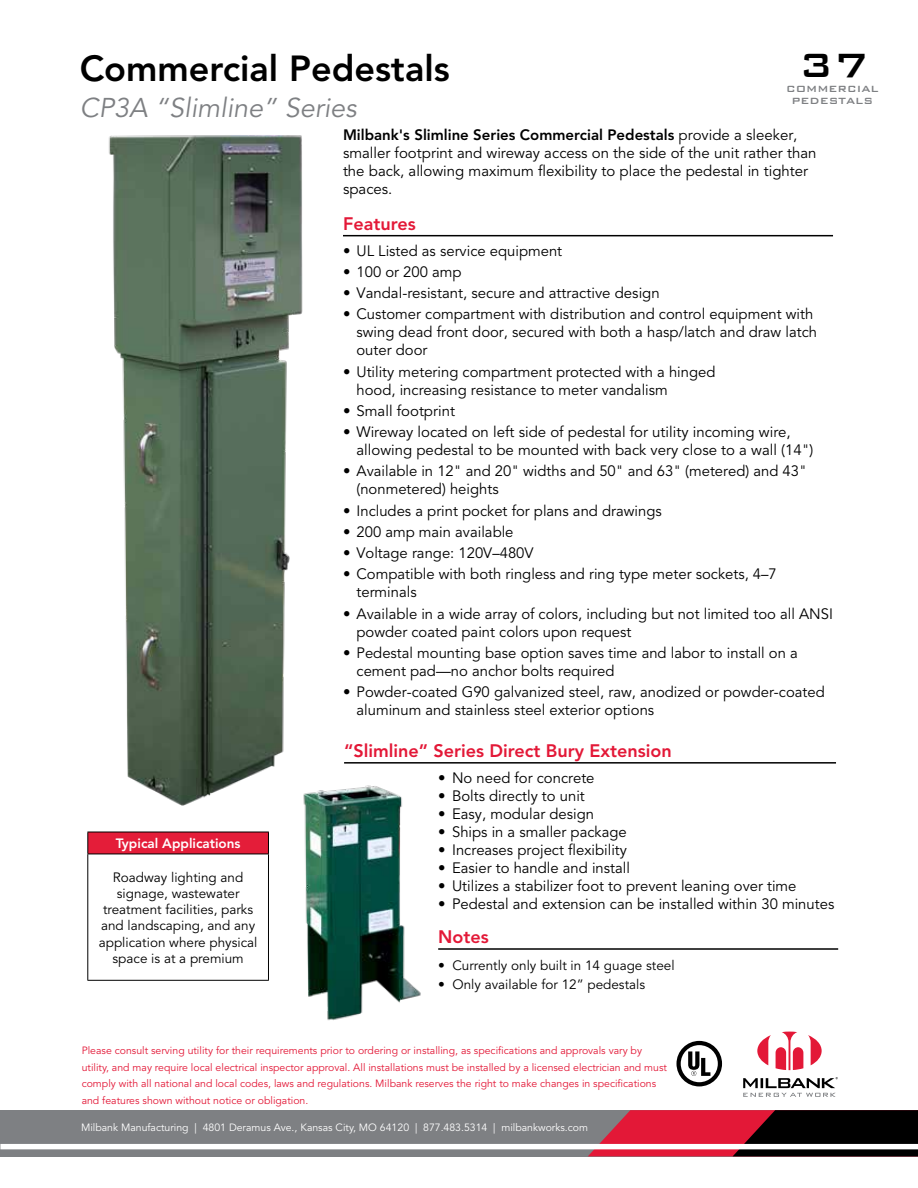
<style>
.page{position:relative;width:918px;height:1188px;background:#fff}
.page>*{position:absolute;margin:0;border:0;box-sizing:border-box;transform-origin:0 0}
.t1{font:700 45px "AG Bank Gothic Pln";color:#000}
.t2{font:800 36px "Avenir LT Std";color:#000}
.t3{font:italic 27px "Avenir LT Std";color:#7e8083}
.t4{font:800 18px "Avenir LT Std";color:#e31837}
.t5{font:15px/18px "Avenir LT Std";color:#000}
.t6{font:13.5px/16.2px "Avenir LT Std";color:#000;text-align:center}
.t7{font:800 13.5px "Avenir LT Std";color:#fff}
.t8{font:700 12px/12px "AG Bank Gothic Pln";color:#7e8083;text-align:center}
.t9{font:10.5px/16.5px "Avenir LT Std";color:#e31837}
.t10{font:10.5px "Avenir LT Std";color:#fff}
.s1{font-weight:800}
</style>
<div class="page">
<div style="left:0;top:1110px;width:918px;height:46px;background:#7e8083"></div>
<svg style="left:588px;top:1110px;width:330px;height:46px;background:#6d1422"></svg>
<div style="left:0;top:1144px;width:918px;height:6px;background:#fff"></div>
<svg style="left:676px;top:1041px;width:46px;height:45px"></svg>
<svg style="left:757px;top:1032px;width:65px;height:38px"></svg>
<svg style="left:743px;top:1077px;width:95px;height:20px"></svg>
<div style="left:88px;top:832px;width:180px;height:22px;background:#e41d39"></div>
<hr style="left:87px;top:832px;width:182px;height:1px;background:#000">
<svg style="left:87px;top:832px;width:1px;height:22px"></svg>
<hr style="left:87px;top:854px;width:182px;height:1px;background:#000">
<hr style="left:87px;top:854px;width:1px;height:126px;background:#000">
<hr style="left:87px;top:980px;width:182px;height:1px;background:#000">
<hr style="left:343px;top:235px;width:490px;height:1px;background:#000">
<img style="left:268px;top:785px;width:153px;height:236px">
<hr style="left:344px;top:762px;width:492px;height:2px;background:#000">
<hr style="left:438px;top:948px;width:400px;height:2px;background:#000">
<img style="left:108px;top:135px;width:209px;height:684px">
<h2 class="t2" style="left:80px;top:47px;width:372px">Commercial Pedestals</h2>
<h3 class="t3" style="left:80px;top:92px;width:279px">CP3A “Slimline” Series</h3>
<h1 class="t1" style="left:799px;top:43px;width:71px">37</h1>
<p class="t8" style="left:786px;top:83px;width:94px">COMMERCIAL<br>PEDESTALS</p>
<p class="t7" style="left:116px;top:835px;width:126px">Typical Applications</p>
<p class="t6" style="left:99px;top:869px;width:160px">Roadway lighting and signage, wastewater treatment facilities, parks and landscaping, and any application where physical space is at a premium</p>
<p class="t5" style="left:343px;top:127px;width:475px"><span class="s1">Milbank's Slimline Series Commercial Pedestals</span> provide a sleeker, smaller footprint and wireway access on the side of the unit rather than the back, allowing maximum flexibility to place the pedestal in tighter spaces.</p>
<p class="t4" style="left:343px;top:213px;width:74px">Features</p>
<p class="t5" style="left:343px;top:242px;width:221px">• UL Listed as service equipment</p>
<p class="t5" style="left:343px;top:263px;width:120px">• 100 or 200 amp</p>
<p class="t5" style="left:343px;top:284px;width:318px">• Vandal-resistant, secure and attractive design</p>
<p class="t5" style="left:357px;top:306px;width:462px;text-indent:-13px">• Customer compartment with distribution and control equipment with swing dead front door, secured with both a hasp/latch and draw latch outer door</p>
<p class="t5" style="left:357px;top:363px;width:361px;text-indent:-14px">• Utility metering compartment protected with a hinged hood, increasing resistance to meter vandalism</p>
<p class="t5" style="left:343px;top:402px;width:114px">• Small footprint</p>
<p class="t5" style="left:357px;top:423px;width:458px;text-indent:-14px">• Wireway located on left side of pedestal for utility incoming wire, allowing pedestal to be mounted with back very close to a wall (14")</p>
<p class="t5" style="left:357px;top:463px;width:452px;text-indent:-13px">• Available in 12" and 20" widths and 50" and 63" (metered) and 43" (nonmetered) heights</p>
<p class="t5" style="left:343px;top:502px;width:320px">• Includes a print pocket for plans and drawings</p>
<p class="t5" style="left:343px;top:523px;width:172px">• 200 amp main available</p>
<p class="t5" style="left:343px;top:544px;width:192px">• Voltage range: 120V–480V</p>
<p class="t5" style="left:357px;top:566px;width:422px;text-indent:-13px">• Compatible with both ringless and ring type meter sockets, 4–7 terminals</p>
<p class="t5" style="left:357px;top:605px;width:478px;text-indent:-13px">• Available in a wide array of colors, including but not limited too all ANSI powder coated paint colors upon request</p>
<p class="t5" style="left:357px;top:644px;width:443px;text-indent:-13px">• Pedestal mounting base option saves time and labor to install on a cement pad—no anchor bolts required</p>
<p class="t5" style="left:357px;top:683px;width:470px;text-indent:-13px">• Powder-coated G90 galvanized steel, raw, anodized or powder-coated aluminum and stainless steel exterior options</p>
<p class="t4" style="left:344px;top:740px;width:329px">“Slimline” Series Direct Bury Extension</p>
<p class="t5" style="left:438px;top:769px;width:158px">• No need for concrete</p>
<p class="t5" style="left:438px;top:787px;width:148px">• Bolts directly to unit</p>
<p class="t5" style="left:438px;top:805px;width:157px">• Easy, modular design</p>
<p class="t5" style="left:438px;top:823px;width:190px">• Ships in a smaller package</p>
<p class="t5" style="left:438px;top:841px;width:190px">• Increases project flexibility</p>
<p class="t5" style="left:438px;top:859px;width:193px">• Easier to handle and install</p>
<p class="t5" style="left:438px;top:877px;width:360px">• Utilizes a stabilizer foot to prevent leaning over time</p>
<p class="t5" style="left:438px;top:895px;width:398px">• Pedestal and extension can be installed within 30 minutes</p>
<p class="t4" style="left:438px;top:926px;width:52px">Notes</p>
<p class="t6" style="left:438px;top:957px;width:238px">• Currently only built in 14 guage steel</p>
<p class="t6" style="left:438px;top:977px;width:209px">• Only available for 12” pedestals</p>
<p class="t9" style="left:82px;top:1042px;width:587px">Please consult serving utility for their requirements prior to ordering or installing, as specifications and approvals vary by utility, and may require local electrical inspector approval. All installations must be installed by a licensed electrician and must comply with all national and local codes, laws and regulations. Milbank reserves the right to make changes in specifications and features shown without notice or obligation.</p>
<p class="t10" style="left:81px;top:1122px;width:509px">Milbank Manufacturing | 4801 Deramus Ave., Kansas City, MO 64120 | 877.483.5314 | milbankworks.com</p>
</div>
